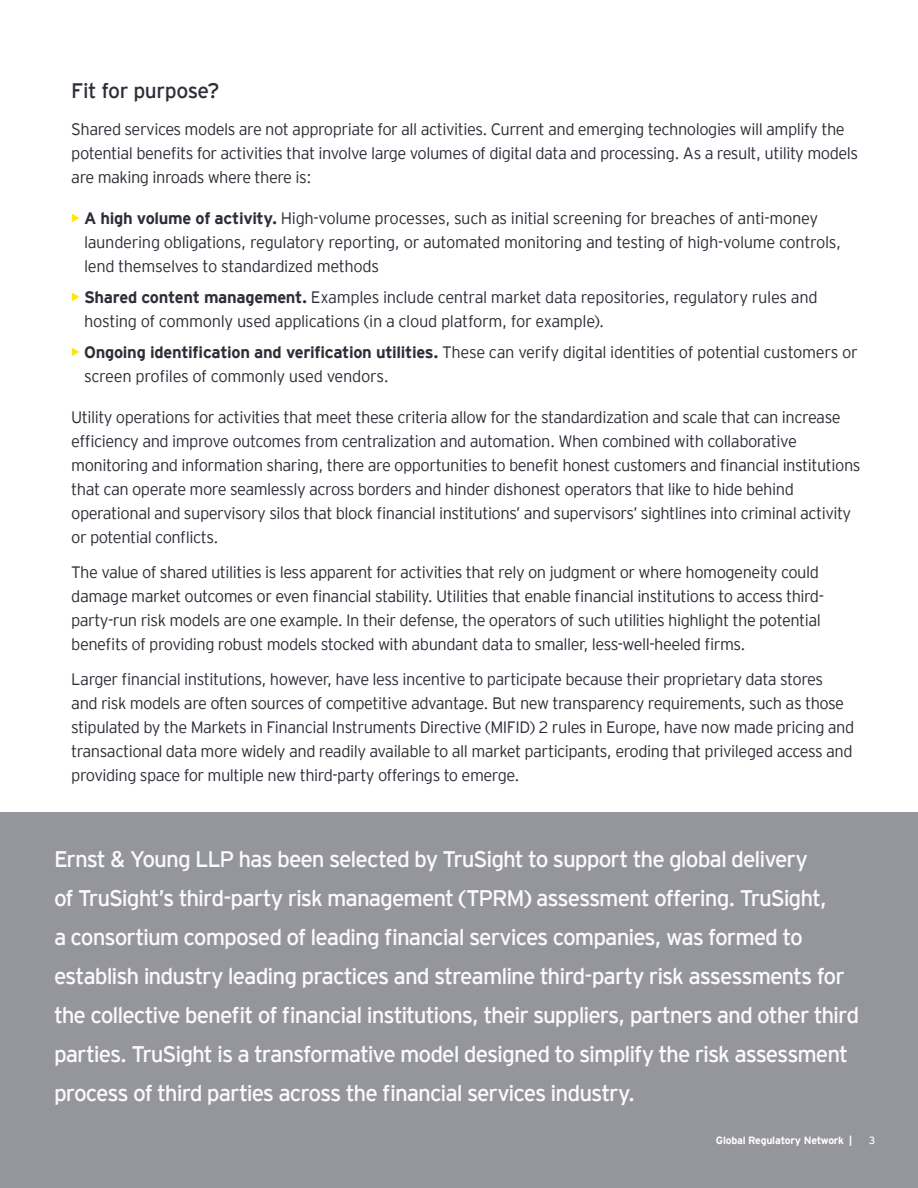
<style>
.page{position:relative;width:918px;height:1188px;background:#fff}
.page>*{position:absolute;margin:0;border:0;box-sizing:border-box;transform-origin:0 0}
.t1{font:22.5px/39px "EY Interstate";letter-spacing:-.045em;color:#fbfbfd}
.t2{font:21px "EY Interstate";letter-spacing:-.02em;color:#2e2e38}
.t3{font:300 16.5px/24px "EY Interstate";letter-spacing:-.03em;color:#2e2e38}
.t4{font:700 10.5px "EY Interstate";letter-spacing:-.02em;color:#fff}
.t5{font:10.5px "EY Interstate";color:#fff}
.s1{font-weight:700;color:#ffe600}
.s2{font-weight:700}
</style>
<div class="page">
<div style="left:0;top:813px;width:918px;height:375px;background:#95959c"></div>
<p class="t2" style="left:71px;top:75px;width:150px">Fit for purpose?</p>
<p class="t3" style="left:71px;top:116px;width:788px">Shared services models are not appropriate for all activities. Current and emerging technologies will amplify the potential benefits for activities that involve large volumes of digital data and processing. As a result, utility models are making inroads where there is:</p>
<p class="t3" style="left:84px;top:206px;width:759px;text-indent:-13px"><span class="s1">•</span> <span class="s2">A high volume of activity.</span> High-volume processes, such as initial screening for breaches of anti-money laundering obligations, regulatory reporting, or automated monitoring and testing of high-volume controls, lend themselves to standardized methods</p>
<p class="t3" style="left:84px;top:285px;width:735px;text-indent:-13px"><span class="s1">•</span> <span class="s2">Shared content management.</span> Examples include central market data repositories, regulatory rules and hosting of commonly used applications (in a cloud platform, for example).</p>
<p class="t3" style="left:84px;top:340px;width:775px;text-indent:-13px"><span class="s1">•</span> <span class="s2">Ongoing identification and verification utilities.</span> These can verify digital identities of potential customers or screen profiles of commonly used vendors.</p>
<p class="t3" style="left:71px;top:405px;width:791px">Utility operations for activities that meet these criteria allow for the standardization and scale that can increase efficiency and improve outcomes from centralization and automation. When combined with collaborative monitoring and information sharing, there are opportunities to benefit honest customers and financial institutions that can operate more seamlessly across borders and hinder dishonest operators that like to hide behind operational and supervisory silos that block financial institutions’ and supervisors’ sightlines into criminal activity or potential conflicts.</p>
<p class="t3" style="left:71px;top:559px;width:754px">The value of shared utilities is less apparent for activities that rely on judgment or where homogeneity could damage market outcomes or even financial stability. Utilities that enable financial institutions to access third&shy;party-run risk models are one example. In their defense, the operators of such utilities highlight the potential benefits of providing robust models stocked with abundant data to smaller, less-well-heeled firms.</p>
<p class="t3" style="left:71px;top:666px;width:785px">Larger financial institutions, however, have less incentive to participate because their proprietary data stores<br>and risk models are often sources of competitive advantage. But new transparency requirements, such as those stipulated by the Markets in Financial Instruments Directive (MIFID) 2 rules in Europe, have now made pricing and transactional data more widely and readily available to all market participants, eroding that privileged access and providing space for multiple new third-party offerings to emerge.</p>
<p class="t1" style="left:54px;top:838px;width:807px">Ernst &amp; Young LLP has been selected by TruSight to support the global delivery<br>of TruSight’s third-party risk management (TPRM) assessment offering. TruSight,<br>a consortium composed of leading financial services companies, was formed to establish industry leading practices and streamline third-party risk assessments for the collective benefit of financial institutions, their suppliers, partners and other third parties. TruSight is a transformative model designed to simplify the risk assessment process of third parties across the financial services industry.</p>
<p class="t4" style="left:716px;top:1133px;width:138px">Global Regulatory Network |</p>
<p class="t5" style="left:869px;top:1133px;width:8px">3</p>
</div>
